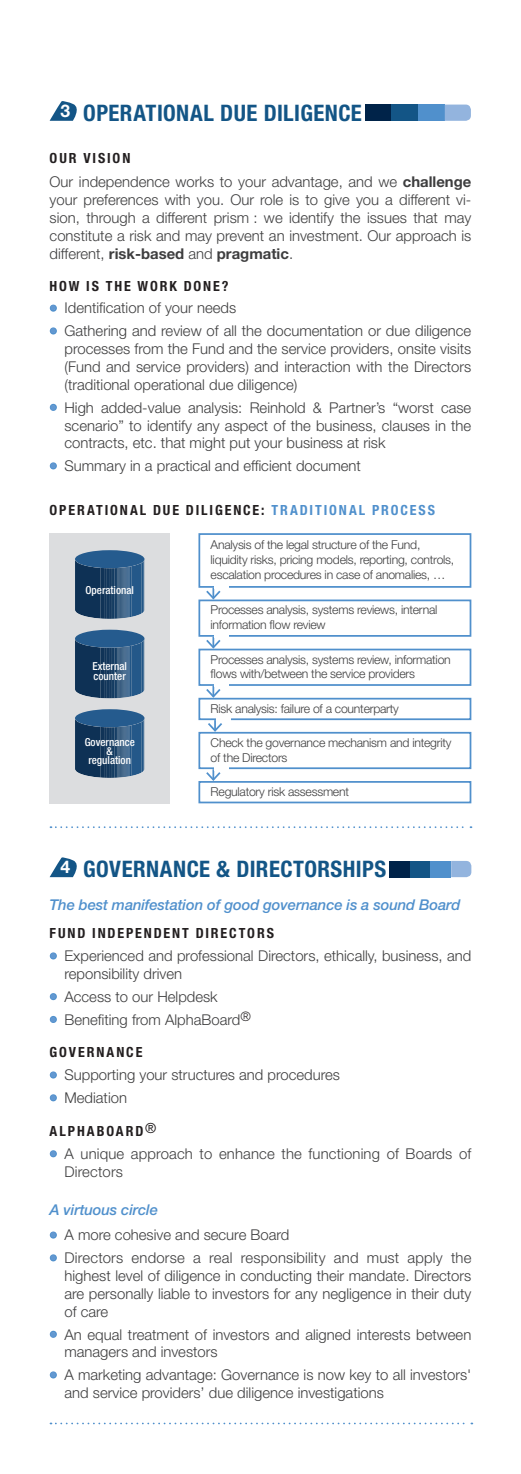
<style>
.page{position:relative;width:521px;height:1474px;background:#fff}
.page>*{position:absolute;margin:0;border:0;box-sizing:border-box;transform-origin:0 0}
.t1{font:700 condensed 22.75px "Helvetica Neue LT Std";letter-spacing:.02em;color:#135586}
.t2{font:300 14.88px/17.8px "Helvetica Neue LT Std";color:#3e3e3f}
.t3{font:italic 500 14.88px "Helvetica Neue LT Std";letter-spacing:-.01em;color:#5090cc}
.t4{font:700 condensed 14px "Helvetica Neue LT Std";letter-spacing:.135em;color:#231f20}
.t5{font:300 12.25px/14.7px "Helvetica Neue LT Std";letter-spacing:-.02em;color:#3e3e3f}
.t6{font:500 condensed 11.03px/8.8px "Helvetica Neue LT Std";color:#fff}
.s1{font-weight:700}
.s2{color:#6298d1}
.s3{color:#5090cc}
</style>
<div class="page">
<svg style="left:50px;top:857px;width:27px;height:20px"></svg>
<div style="left:390px;top:861px;width:20px;height:16px;background:#002349"></div>
<div style="left:410px;top:861px;width:20px;height:16px;background:#135586"></div>
<div style="left:431px;top:861px;width:20px;height:16px;background:#5090cc"></div>
<svg style="left:451px;top:861px;width:20px;height:16px"></svg>
<div style="left:50px;top:952px;width:7px;height:7px;border:2px solid #5090cc;border-radius:50%"></div>
<div style="left:50px;top:993px;width:7px;height:7px;border:2px solid #5090cc;border-radius:50%"></div>
<div style="left:50px;top:1015px;width:7px;height:8px;border:2px solid #5090cc;border-radius:50%"></div>
<div style="left:50px;top:1071px;width:7px;height:7px;border:2px solid #5090cc;border-radius:50%"></div>
<div style="left:50px;top:1094px;width:7px;height:7px;border:2px solid #5090cc;border-radius:50%"></div>
<div style="left:50px;top:1150px;width:7px;height:7px;border:2px solid #5090cc;border-radius:50%"></div>
<div style="left:50px;top:1231px;width:7px;height:7px;border:2px solid #5090cc;border-radius:50%"></div>
<div style="left:50px;top:1254px;width:7px;height:7px;border:2px solid #5090cc;border-radius:50%"></div>
<div style="left:50px;top:1330px;width:7px;height:7px;border:2px solid #5090cc;border-radius:50%"></div>
<div style="left:50px;top:1371px;width:7px;height:7px;border:2px solid #5090cc;border-radius:50%"></div>
<svg style="left:50px;top:101px;width:27px;height:20px"></svg>
<div style="left:365px;top:105px;width:26px;height:16px;background:#002349"></div>
<div style="left:392px;top:105px;width:26px;height:16px;background:#135586"></div>
<div style="left:418px;top:105px;width:26px;height:16px;background:#5090cc"></div>
<svg style="left:445px;top:105px;width:26px;height:16px"></svg>
<div style="left:50px;top:304px;width:7px;height:8px;border:2px solid #5090cc;border-radius:50%"></div>
<div style="left:50px;top:327px;width:7px;height:7px;border:2px solid #5090cc;border-radius:50%"></div>
<div style="left:50px;top:404px;width:7px;height:7px;border:2px solid #5090cc;border-radius:50%"></div>
<div style="left:50px;top:462px;width:7px;height:7px;border:2px solid #5090cc;border-radius:50%"></div>
<div style="left:50px;top:533px;width:120px;height:270px;background:#dcdddf"></div>
<div style="left:75px;top:550px;width:69px;height:18px;background:#255b8e;border-radius:50%"></div>
<svg style="left:75px;top:559px;width:70px;height:60px;background:#2c5277"></svg>
<div style="left:75px;top:629px;width:69px;height:18px;background:#255b8e;border-radius:50%"></div>
<svg style="left:75px;top:638px;width:70px;height:60px;background:#2b5177"></svg>
<div style="left:75px;top:709px;width:69px;height:18px;background:#255b8e;border-radius:50%"></div>
<svg style="left:75px;top:718px;width:70px;height:60px;background:#2c5277"></svg>
<div style="left:198px;top:533px;width:273px;height:55px;border:2px solid #5090cc"></div>
<svg style="left:204px;top:587px;width:17px;height:12px"></svg>
<hr style="left:214px;top:585px;width:15px;height:4px;background:#fff">
<div style="left:198px;top:697px;width:273px;height:23px;border:2px solid #5090cc"></div>
<svg style="left:206px;top:720px;width:18px;height:12px"></svg>
<hr style="left:216px;top:717px;width:14px;height:4px;background:#fff">
<div style="left:198px;top:781px;width:273px;height:22px;border:2px solid #5090cc"></div>
<div style="left:198px;top:599px;width:273px;height:37px;border:2px solid #5090cc"></div>
<svg style="left:206px;top:637px;width:15px;height:11px"></svg>
<hr style="left:214px;top:634px;width:15px;height:4px;background:#fff">
<div style="left:198px;top:648px;width:273px;height:38px;border:2px solid #5090cc"></div>
<svg style="left:204px;top:686px;width:18px;height:13px"></svg>
<hr style="left:214px;top:683px;width:15px;height:4px;background:#fff">
<div style="left:198px;top:732px;width:273px;height:37px;border:2px solid #5090cc"></div>
<svg style="left:204px;top:769px;width:18px;height:13px"></svg>
<hr style="left:214px;top:766px;width:15px;height:4px;background:#fff">
<svg style="left:50px;top:826px;width:421px;height:2px"></svg>
<svg style="left:50px;top:1422px;width:422px;height:2px"></svg>
<h1 class="t1" style="left:60px;top:99px;width:303px"><sup>3</sup> OPERATIONAL DUE DILIGENCE</h1>
<p class="t4" style="left:50px;top:149px;width:82px">OUR VISION</p>
<p class="t2" style="left:50px;top:173px;width:423px;text-align:justify">Our independence works to your advantage, and we <span class="s1">challenge </span>your preferences with you. Our role is to give you a different vi&shy;sion, through a different prism : we identify the issues that may constitute a risk and may prevent an investment. Our approach is different, <span class="s1">risk-based</span> and <span class="s1">pragmatic</span>.</p>
<p class="t4" style="left:50px;top:277px;width:180px">HOW IS THE WORK DONE?</p>
<p class="t2" style="left:50px;top:299px;width:188px"><span class="s2">•</span> Identification of your needs</p>
<p class="t2" style="left:64px;top:322px;width:408px;text-align:justify;text-indent:-15px"><span class="s2">•</span> Gathering and review of all the documentation or due diligence processes from the Fund and the service providers, onsite visits (Fund and service providers) and interaction with the Directors (traditional operational due diligence)</p>
<p class="t2" style="left:64px;top:398px;width:408px;text-align:justify;text-indent:-15px"><span class="s2">•</span> High added-value analysis: Reinhold &amp; Partner’s “worst case scenario” to identify any aspect of the business, clauses in the contracts, etc. that might put your business at risk</p>
<p class="t2" style="left:50px;top:456px;width:313px"><span class="s2">•</span> Summary in a practical and efficient document</p>
<p class="t4" style="left:50px;top:501px;width:387px">OPERATIONAL DUE DILIGENCE: <span class="s3">TRADITIONAL PROCESS</span></p>
<p class="t5" style="left:211px;top:537px;width:245px">Analysis of the legal structure of the Fund, liquidity risks, pricing models, reporting, controls, escalation procedures in case of anomalies, …</p>
<p class="t5" style="left:211px;top:602px;width:228px">Processes analysis, systems reviews, internal information flow review</p>
<p class="t5" style="left:211px;top:651px;width:242px">Processes analysis, systems review, information flows with/between the service providers</p>
<p class="t5" style="left:211px;top:701px;width:190px">Risk analysis: failure of a counterparty</p>
<p class="t5" style="left:211px;top:735px;width:242px">Check the governance mechanism and integrity of the Directors</p>
<p class="t5" style="left:211px;top:783px;width:140px">Regulatory risk assessment</p>
<p class="t6" style="left:85px;top:585px;width:50px">Operational</p>
<p class="t6" style="left:92px;top:660px;width:36px;line-height:10.5px">External counter</p>
<p class="t6" style="left:85px;top:737px;width:52px;text-align:center">Governance &amp; regulation</p>
<h1 class="t1" style="left:60px;top:855px;width:327px"><sup>4</sup> GOVERNANCE &amp; DIRECTORSHIPS</h1>
<p class="t3" style="left:50px;top:896px;width:412px">The best manifestation of good governance is a sound Board</p>
<p class="t4" style="left:50px;top:925px;width:226px">FUND INDEPENDENT DIRECTORS</p>
<p class="t2" style="left:64px;top:946px;width:408px;text-indent:-15px"><span class="s2">•</span> Experienced and professional Directors, ethically, business, and reponsibility driven</p>
<p class="t2" style="left:50px;top:987px;width:170px"><span class="s2">•</span> Access to our Helpdesk</p>
<p class="t2" style="left:50px;top:1010px;width:203px"><span class="s2">•</span> Benefiting from AlphaBoard<sup>®</sup></p>
<p class="t4" style="left:50px;top:1044px;width:94px">GOVERNANCE</p>
<p class="t2" style="left:50px;top:1065px;width:292px"><span class="s2">•</span> Supporting your structures and procedures</p>
<p class="t2" style="left:50px;top:1088px;width:79px"><span class="s2">•</span> Mediation</p>
<p class="t4" style="left:50px;top:1122px;width:108px">ALPHABOARD<sup>®</sup></p>
<p class="t2" style="left:64px;top:1144px;width:408px;text-indent:-15px"><span class="s2">•</span> A unique approach to enhance the functioning of Boards of<br>Directors</p>
<p class="t3" style="left:50px;top:1200px;width:110px">A virtuous circle</p>
<p class="t2" style="left:50px;top:1225px;width:241px"><span class="s2">•</span> A more cohesive and secure Board</p>
<p class="t2" style="left:64px;top:1248px;width:408px;text-align:justify;text-indent:-15px"><span class="s2">•</span> Directors endorse a real responsibility and must apply the highest level of diligence in conducting their mandate. Directors are personally liable to investors for any negligence in their duty of care</p>
<p class="t2" style="left:64px;top:1324px;width:408px;text-indent:-15px"><span class="s2">•</span> An equal treatment of investors and aligned interests between managers and investors</p>
<p class="t2" style="left:64px;top:1365px;width:408px;text-indent:-15px"><span class="s2">•</span> A marketing advantage: Governance is now key to all investors' and service providers’ due diligence investigations</p>
</div>
